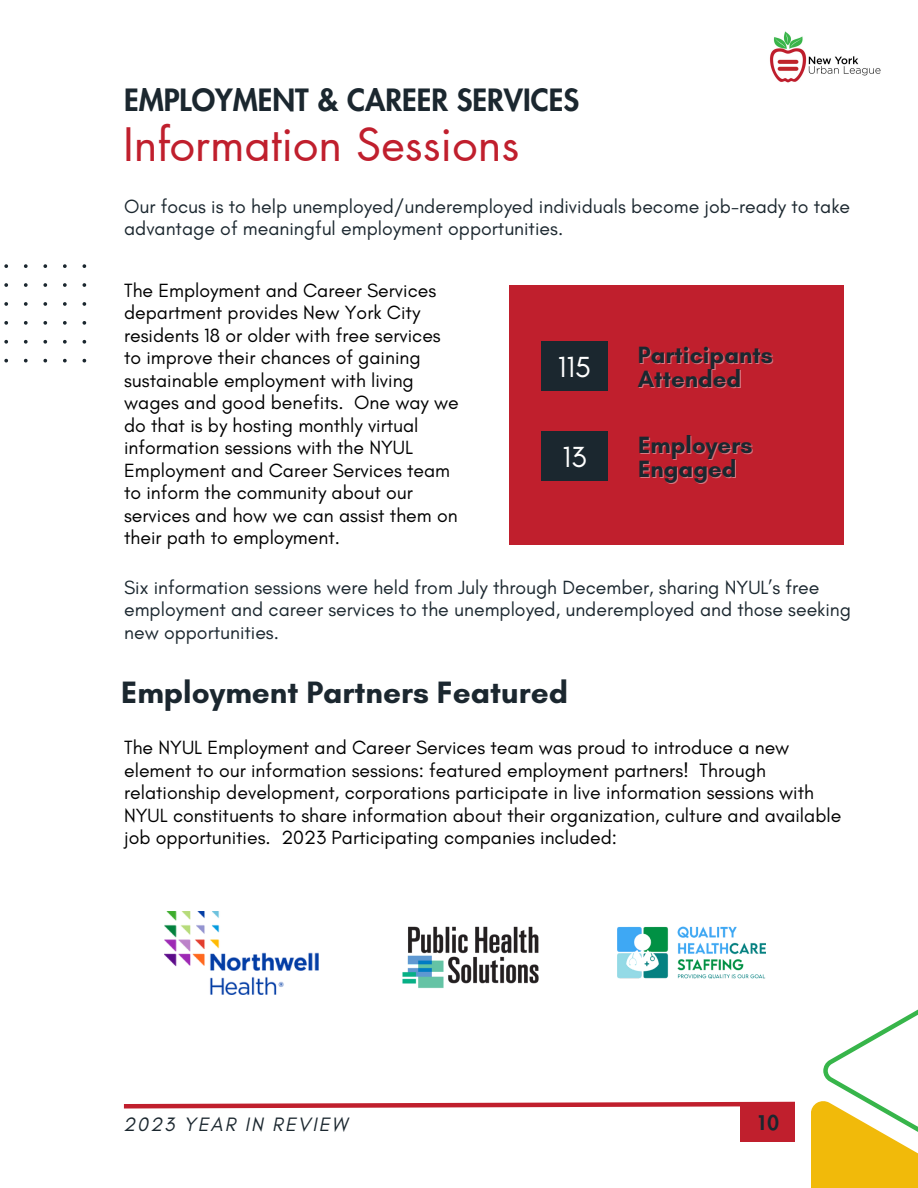
<style>
.page{position:relative;width:918px;height:1188px;background:#fff}
.page>*{position:absolute;margin:0;border:0;box-sizing:border-box;transform-origin:0 0}
.t1{font:45px "Futura LT Pro";color:#c01f2d}
.t2{font:700 31.5px "Glacial Indifference";color:#1b272f}
.t3{font:800 30px "Futura LT Pro";color:#1b272f}
.t4{font:29.7px "Glacial Indifference";color:#fff}
.t5{font:700 24px "Glacial Indifference";color:#1b272f}
.t6{font:italic 19.8px "Glacial Indifference";letter-spacing:.1em;color:#1b272f}
.t7{font:800 19.8px "Futura LT Pro";color:#1b272f}
.t8{font:19.5px/22.5px "Glacial Indifference";color:#000}
.t9{font:19.5px/22.5px "Glacial Indifference";color:#1b272f}
</style>
<div class="page">
<svg style="left:123px;top:1101px;width:672px;height:8px"></svg>
<div style="left:740px;top:1105px;width:55px;height:36px;background:#c01f2d"></div>
<div style="left:811px;top:1101px;width:107px;height:87px;background:#f1ba0a"></div>
<svg style="left:823px;top:1009px;width:95px;height:137px"></svg>
<svg style="left:4px;top:264px;width:82px;height:99px"></svg>
<img style="left:770px;top:31px;width:111px;height:52px">
<img style="left:402px;top:926px;width:137px;height:62px">
<img style="left:165px;top:911px;width:154px;height:83px">
<img style="left:617px;top:926px;width:149px;height:53px">
<div style="left:509px;top:285px;width:335px;height:260px;background:#c01f2d"></div>
<div style="left:541px;top:432px;width:67px;height:49px;background:#1b272f"></div>
<div style="left:541px;top:342px;width:67px;height:49px;background:#1b272f"></div>
<p class="t3" style="left:124px;top:86px;width:457px">EMPLOYMENT &amp; CAREER SERVICES</p>
<h3 class="t1" style="left:123px;top:124px;width:398px">Information Sessions</h3>
<p class="t9" style="left:124px;top:195px;width:728px">Our focus is to help unemployed/underemployed individuals become job-ready to take advantage of meaningful employment opportunities.</p>
<h6 class="t8" style="left:124px;top:279px;width:336px">The Employment and Career Services department provides New York City residents 18 or older with free services to improve their chances of gaining sustainable employment with living wages and good benefits. One way we do that is by hosting monthly virtual information sessions with the NYUL Employment and Career Services team to inform the community about our services and how we can assist them on their path to employment.</h6>
<h5 class="t4" style="left:558px;top:349px;width:35px">115</h5>
<p class="t5" style="left:638px;top:341px;width:137px">Participants</p>
<h5 class="t5" style="left:638px;top:364px;width:105px">Attended</h5>
<p class="t4" style="left:563px;top:439px;width:25px">13</p>
<p class="t5" style="left:638px;top:430px;width:116px">Employers</p>
<h4 class="t5" style="left:638px;top:454px;width:100px">Engaged</h4>
<p class="t9" style="left:124px;top:576px;width:729px">Six information sessions were held from July through December, sharing NYUL’s free employment and career services to the unemployed, underemployed and those seeking new opportunities.</p>
<p class="t2" style="left:121px;top:673px;width:448px">Employment Partners Featured</p>
<p class="t8" style="left:124px;top:736px;width:719px">The NYUL Employment and Career Services team was proud to introduce a new element to our information sessions: featured employment partners! Through relationship development, corporations participate in live information sessions with NYUL constituents to share information about their organization, culture and available job opportunities. 2023 Participating companies included:</p>
<p class="t6" style="left:123px;top:1112px;width:226px">2023 YEAR IN REVIEW</p>
<p class="t7" style="left:756px;top:1113px;width:24px">10</p>
</div>
